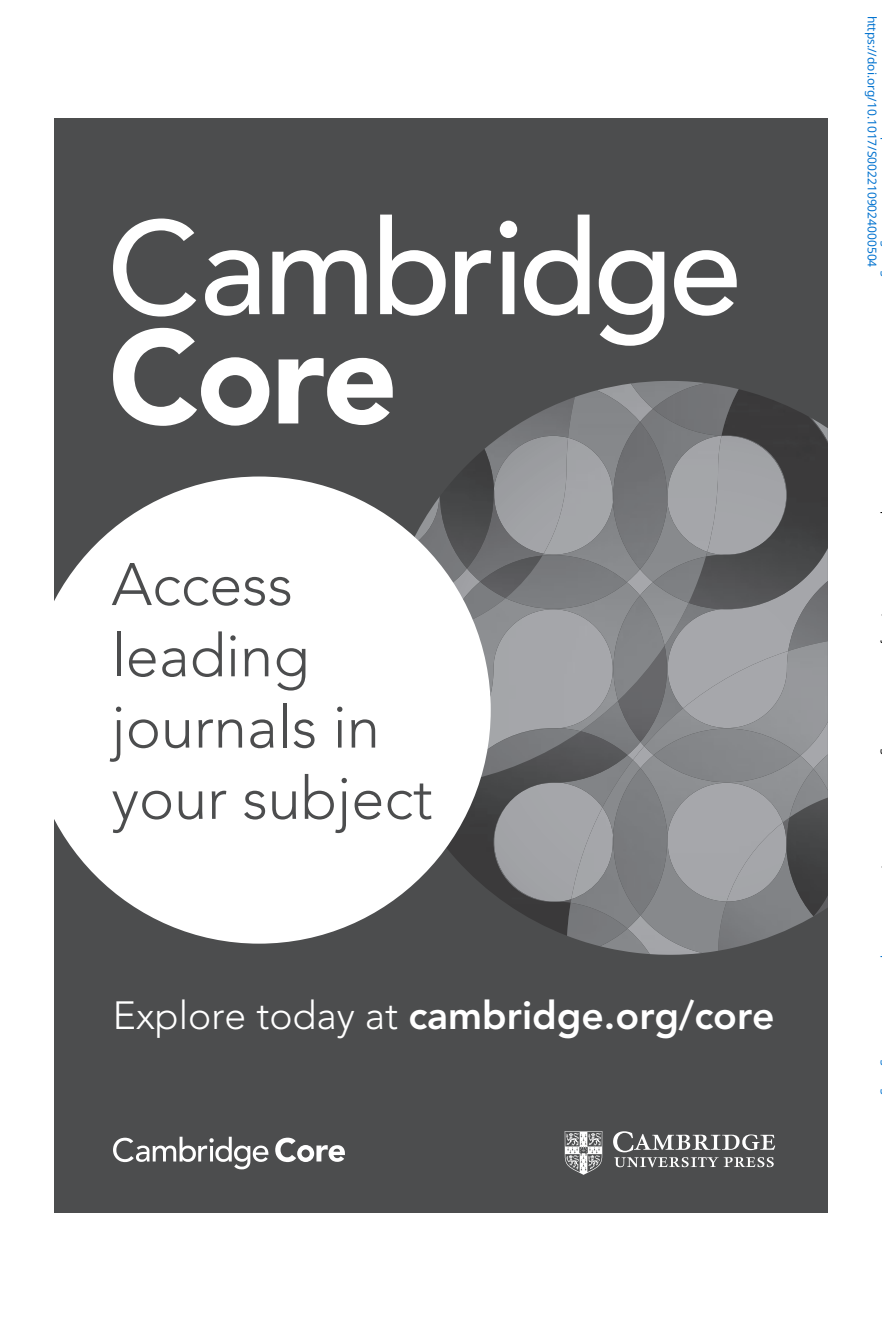
<style>
.page{position:relative;width:882px;height:1332px;background:#fff}
.page>*{position:absolute;margin:0;border:0;box-sizing:border-box;transform-origin:0 0}
.t1{font:300 59.4px/71.2px "Avenir";color:#4c4d4e}
.t2{font:800 39px "Avenir";color:#fff}
.t3{font:12px "Noto Sans";color:#0172cf}
.s1{font-weight:300}
</style>
<div class="page">
<div style="left:54px;top:119px;width:774px;height:1094px;background:#4c4d4e"></div>
<svg style="left:565px;top:1131px;width:210px;height:44px"></svg>
<svg style="left:816px;top:553px;width:12px;height:14px"></svg>
<img style="left:809px;top:418px;width:19px;height:135px">
<img style="left:788px;top:628px;width:23px;height:15px">
<img style="left:820px;top:895px;width:8px;height:17px">
<img style="left:491px;top:677px;width:149px;height:78px">
<img style="left:783px;top:835px;width:3px;height:14px">
<img style="left:618px;top:701px;width:26px;height:41px">
<img style="left:456px;top:449px;width:37px;height:107px">
<img style="left:491px;top:556px;width:2px;height:42px">
<img style="left:786px;top:835px;width:34px;height:81px">
<img style="left:721px;top:419px;width:78px;height:190px">
<img style="left:491px;top:731px;width:136px;height:205px">
<img style="left:571px;top:783px;width:212px;height:172px">
<img style="left:600px;top:929px;width:27px;height:23px">
<img style="left:602px;top:760px;width:38px;height:75px">
<img style="left:813px;top:758px;width:11px;height:15px">
<img style="left:644px;top:643px;width:175px;height:113px">
<img style="left:571px;top:835px;width:96px;height:94px">
<img style="left:640px;top:755px;width:173px;height:80px">
<img style="left:654px;top:729px;width:146px;height:53px">
<img style="left:613px;top:768px;width:54px;height:147px">
<img style="left:790px;top:773px;width:38px;height:45px">
<img style="left:567px;top:903px;width:57px;height:43px">
<img style="left:493px;top:384px;width:228px;height:293px">
<img style="left:542px;top:502px;width:165px;height:80px">
<img style="left:640px;top:409px;width:81px;height:93px">
<img style="left:640px;top:582px;width:49px;height:64px">
<img style="left:491px;top:598px;width:63px;height:80px">
<img style="left:631px;top:381px;width:75px;height:28px">
<img style="left:568px;top:390px;width:72px;height:112px">
<img style="left:613px;top:595px;width:52px;height:106px">
<img style="left:506px;top:555px;width:121px;height:54px">
<img style="left:613px;top:422px;width:54px;height:147px">
<img style="left:653px;top:557px;width:53px;height:46px">
<img style="left:653px;top:387px;width:72px;height:49px">
<img style="left:491px;top:728px;width:89px;height:55px">
<svg style="left:54px;top:477px;width:437px;height:467px;fill:#fff"></svg>
<svg style="left:113px;top:219px;width:83px;height:98px"></svg>
<svg style="left:205px;top:250px;width:55px;height:66px"></svg>
<svg style="left:272px;top:250px;width:95px;height:64px"></svg>
<svg style="left:380px;top:215px;width:66px;height:101px"></svg>
<svg style="left:455px;top:250px;width:36px;height:64px"></svg>
<svg style="left:500px;top:221px;width:17px;height:93px"></svg>
<svg style="left:524px;top:215px;width:66px;height:101px"></svg>
<svg style="left:599px;top:250px;width:65px;height:96px"></svg>
<svg style="left:674px;top:250px;width:63px;height:66px"></svg>
<svg style="left:113px;top:328px;width:156px;height:98px"></svg>
<svg style="left:279px;top:358px;width:114px;height:67px"></svg>
<svg style="left:113px;top:1137px;width:155px;height:32px"></svg>
<svg style="left:275px;top:1138px;width:70px;height:24px"></svg>
<p class="t3" style="left:881px;top:16px;width:253px;rotate:90deg">https://doi.org/10.1017/S0022109024000504</p>
<h1 class="t1" style="left:111px;top:549px;width:323px">Access leading journals in your subject</h1>
<h2 class="t2" style="left:113px;top:992px;width:663px"><span class="s1">Explore today at</span> cambridge.org/core</h2>
</div>
